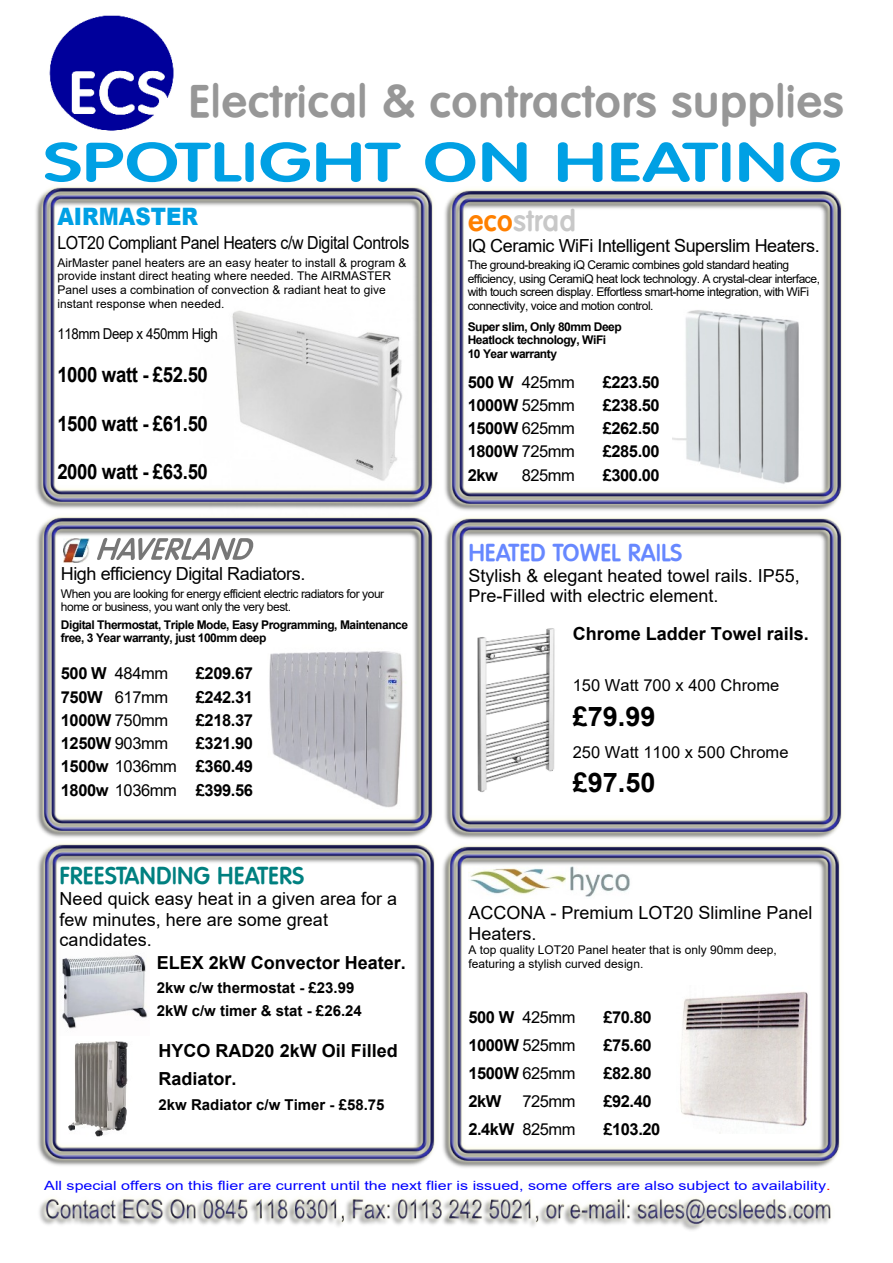
<style>
.page{position:relative;width:893px;height:1263px;background:#fff}
.page>*{position:absolute;margin:0;border:0;box-sizing:border-box;transform-origin:0 0}
.t1{font:700 54px "Elementary Heavy SF";color:#00a0e4;scale:1.43 1}
.t2{font:700 44.7px "Elementary Heavy SF";color:#979797;scale:1.08 1}
.t3{font:700 29.25px "Elementary Heavy SF";color:#c8c8c8}
.t4{font:700 27px "Arial";color:#000}
.t5{font:700 24px "Elementary Heavy SF";color:#008080}
.t6{font:700 24px "Elementary Heavy SF";color:#6788ff}
.t7{font:900 24px "Arial";color:#00a0e4;scale:.89 1}
.t8{font:700 21px "Arial";letter-spacing:-.02em;color:#000;scale:.89 1}
.t9{font:18px/20.7px "Arial";color:#000}
.t10{font:700 18px/27.5px "Arial";color:#000}
.t11{font:18px "Arial";letter-spacing:-.025em;color:#000}
.t12{font:18px "Arial";letter-spacing:-.025em;color:#000;scale:.89 1}
.t13{font:700 16.5px/23.2px "Arial";letter-spacing:-.025em;color:#000;text-align:justify}
.t14{font:16.5px "Arial";color:#000}
.t15{font:700 15px/23px "Arial";color:#000}
.t16{font:15px "Arial";letter-spacing:-.03em;color:#000;scale:.89 1}
.t17{font:12.75px "Arial";color:#00f;scale:1.26 1}
.t18{font:12px/13.8px "Arial";letter-spacing:-.035em;color:#000}
.t19{font:12px/13.8px "Arial";color:#000}
.t20{font:700 12px/13.8px "Arial";letter-spacing:-.035em;color:#000}
.s1{color:#ff8000}
.s2{font-weight:700}
.s3{font-weight:400}
.s4{color:#f00}
</style>
<div class="page">
<img style="left:444px;top:189px;width:398px;height:650px">
<img style="left:35px;top:186px;width:398px;height:652px">
<img style="left:425px;top:619px;width:181px;height:181px">
<img style="left:256px;top:643px;width:159px;height:170px">
<svg style="left:97px;top:538px;width:157px;height:22px"></svg>
<img style="left:49px;top:15px;width:125px;height:116px">
<img style="left:39px;top:1198px;width:792px;height:32px">
<img style="left:64px;top:538px;width:25px;height:25px">
<img style="left:442px;top:845px;width:398px;height:323px">
<img style="left:37px;top:843px;width:398px;height:323px">
<img style="left:676px;top:985px;width:135px;height:148px">
<img style="left:468px;top:867px;width:164px;height:31px">
<h2 class="t2" style="left:188px;top:77px;width:609px">Electrical &amp; contractors supplies</h2>
<h1 class="t1" style="left:43px;top:132px;width:560px">SPOTLIGHT ON HEATING</h1>
<h3 class="t7" style="left:57px;top:208px;width:160px">AIRMASTER</h3>
<h3 class="t12" style="left:57px;top:236px;width:397px">LOT20 Compliant Panel Heaters c/w Digital Controls</h3>
<h3 class="t3" style="left:468px;top:204px;width:110px"><span class="s1">eco</span>strad</h3>
<h3 class="t11" style="left:468px;top:238px;width:353px">IQ Ceramic WiFi Intelligent Superslim Heaters.</h3>
<p class="t18" style="left:468px;top:259px;width:354px">The ground-breaking iQ Ceramic combines gold standard heating efficiency, using CeramiQ heat lock technology. A crystal-clear interface, with touch screen display. Effortless smart-home integration, with WiFi connectivity, voice and motion control.</p>
<p class="t20" style="left:468px;top:321px;width:156px">Super slim, Only 80mm Deep<br>Heatlock technology, WiFi<br>10 Year warranty</p>
<h3 class="t14" style="left:468px;top:376px;width:109px"><span class="s2">500 W</span> 425mm</h3>
<h3 class="t13" style="left:603px;top:372px;width:59px">£223.50</h3>
<h3 class="t13" style="left:468px;top:395px;width:109px">1000W <span class="s3">525mm</span></h3>
<h3 class="t13" style="left:603px;top:395px;width:59px">£238.50</h3>
<h3 class="t13" style="left:468px;top:418px;width:109px">1500W <span class="s3">625mm</span></h3>
<h3 class="t13" style="left:603px;top:418px;width:59px">£262.50</h3>
<h3 class="t13" style="left:468px;top:442px;width:109px">1800W <span class="s3">725mm</span></h3>
<h3 class="t13" style="left:603px;top:442px;width:59px">£285.00</h3>
<h3 class="t13" style="left:468px;top:465px;width:32px">2kw</h3>
<h3 class="t14" style="left:522px;top:468px;width:55px">825mm</h3>
<h3 class="t13" style="left:603px;top:465px;width:59px">£300.00</h3>
<p class="t19" style="left:57px;top:256px;width:351px">AirMaster panel heaters are an easy heater to install &amp; program &amp; provide instant direct heating where needed. The AIRMASTER Panel uses a combination of convection &amp; radiant heat to give instant response when needed.</p>
<p class="t16" style="left:57px;top:328px;width:182px">118mm Deep x 450mm High</p>
<h3 class="t8" style="left:57px;top:367px;width:171px">1000 watt - £52.50</h3>
<h3 class="t8" style="left:57px;top:415px;width:171px">1500 watt - £61.50</h3>
<h3 class="t8" style="left:57px;top:463px;width:171px">2000 watt - £63.50</h3>
<h3 class="t11" style="left:61px;top:567px;width:246px">High efficiency Digital Radiators.</h3>
<p class="t18" style="left:61px;top:588px;width:325px">When you are looking for energy efficient electric radiators for your home or business, you want only the very best.</p>
<p class="t20" style="left:61px;top:618px;width:349px">Digital Thermostat, Triple Mode, Easy Programming, Maintenance free, 3 Year warranty, just 100mm deep</p>
<h3 class="t14" style="left:61px;top:667px;width:109px"><span class="s2">500 W</span> 484mm</h3>
<h3 class="t13" style="left:196px;top:663px;width:59px">£209.67</h3>
<h3 class="t14" style="left:61px;top:691px;width:109px"><span class="s2">750W</span> 617mm</h3>
<h3 class="t13" style="left:196px;top:687px;width:59px">£242.31</h3>
<h3 class="t13" style="left:61px;top:710px;width:109px">1000W <span class="s3">750mm</span></h3>
<h3 class="t13" style="left:196px;top:710px;width:59px">£218.37</h3>
<h3 class="t13" style="left:61px;top:733px;width:109px">1250W <span class="s3">903mm</span></h3>
<h3 class="t13" style="left:61px;top:733px;width:194px;text-indent:135px">£321.90<br>1500w <span class="s3">1036mm</span> £360.49<br>1800w <span class="s3">1036mm</span> £399.56</h3>
<h3 class="t5" style="left:60px;top:862px;width:246px">FREESTANDING HEATERS</h3>
<h3 class="t9" style="left:60px;top:890px;width:339px">Need quick easy heat in a given area for a few minutes, here are some great candidates.</h3>
<h3 class="t10" style="left:157px;top:950px;width:251px">ELEX 2kW Convector Heater.</h3>
<p class="t15" style="left:157px;top:978px;width:207px">2kw c/w thermostat - £23.99<br>2kW c/w timer &amp; stat - £26.24</p>
<h3 class="t10" style="left:159px;top:1039px;width:241px">HYCO RAD20 2kW Oil Filled<br>Radiator.</h3>
<p class="t15" style="left:159px;top:1094px;width:228px">2kw Radiator c/w Timer - £58.75</p>
<h3 class="t6" style="left:468px;top:539px;width:215px">HEATED TOWEL RAILS</h3>
<h3 class="t9" style="left:468px;top:566px;width:333px">Stylish &amp; elegant heated towel rails. IP55,<br>Pre-Filled with electric element.</h3>
<h3 class="t10" style="left:573px;top:622px;width:238px">Chrome Ladder Towel rails.</h3>
<h3 class="t14" style="left:573px;top:679px;width:208px">150 Watt 700 x 400 Chrome</h3>
<h3 class="t4" style="left:573px;top:706px;width:84px">£79.99</h3>
<h3 class="t14" style="left:573px;top:746px;width:217px">250 Watt 1100 x 500 Chrome</h3>
<h3 class="t4" style="left:573px;top:773px;width:84px">£97.50</h3>
<h3 class="t9" style="left:468px;top:904px;width:346px">ACCONA - Premium LOT20 Slimline Panel<br>Heaters.</h3>
<p class="t19" style="left:468px;top:944px;width:310px">A top quality LOT20 Panel heater that is only 90mm deep, featuring a stylish curved design.</p>
<h3 class="t14" style="left:468px;top:1011px;width:109px"><span class="s2">500 W</span> 425mm</h3>
<h3 class="t13" style="left:603px;top:1007px;width:50px">£70.80</h3>
<h3 class="t13" style="left:468px;top:1035px;width:109px">1000W <span class="s3">525mm</span></h3>
<h3 class="t13" style="left:603px;top:1035px;width:50px">£75.60</h3>
<h3 class="t13" style="left:468px;top:1063px;width:109px">1500W <span class="s3">625mm</span></h3>
<h3 class="t13" style="left:603px;top:1063px;width:50px">£82.80</h3>
<h3 class="t13" style="left:468px;top:1091px;width:35px">2kW</h3>
<h3 class="t14" style="left:522px;top:1095px;width:55px">725mm</h3>
<h3 class="t13" style="left:603px;top:1091px;width:50px">£92.40</h3>
<h3 class="t13" style="left:468px;top:1119px;width:109px">2.4kW <span class="s3">825mm</span></h3>
<h3 class="t13" style="left:603px;top:1119px;width:59px">£103.20</h3>
<p class="t17" style="left:44px;top:1181px;width:625px">All special offers on this flier are current until the next flier is issued, some offers are also subject to availability<span class="s4">.</span></p>
</div>
